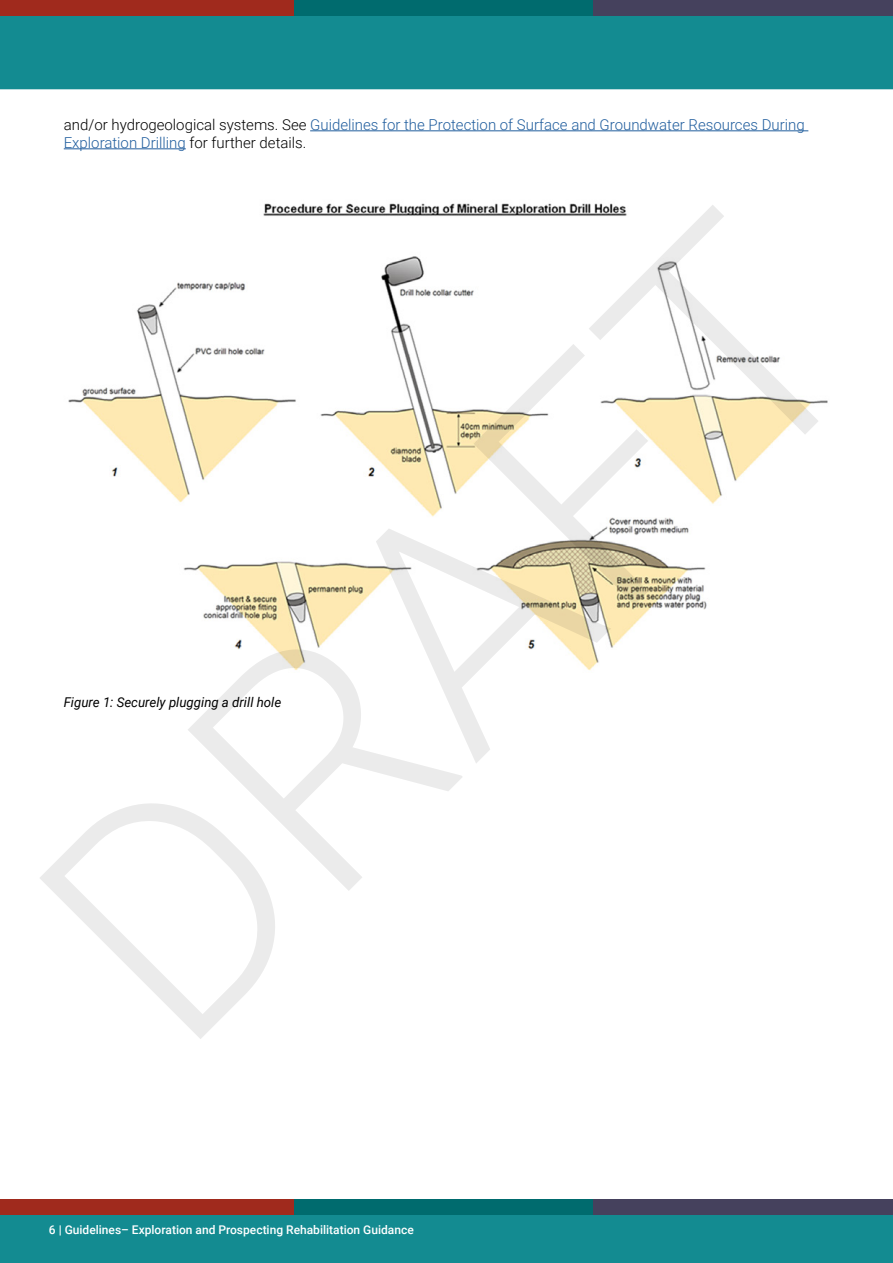
<style>
.page{position:relative;width:893px;height:1263px;background:#fff}
.page>*{position:absolute;margin:0;border:0;box-sizing:border-box;transform-origin:0 0}
.Main_Copy{font:300 15px/18px "Roboto";color:#215e9e}
.Main_Copy-2{font:italic 13.5px "Roboto";color:#000}
.t1{font:500 12px "Roboto";color:#fff}
.s1{color:#000}
</style>
<div class="page">
<div style="left:0;top:15px;width:893px;height:74px;background:#138b91"></div>
<div style="left:0;top:0;width:299px;height:15px;background:#a02a1d"></div>
<div style="left:295px;top:0;width:299px;height:15px;background:#006b6e"></div>
<div style="left:594px;top:0;width:299px;height:15px;background:#45415d"></div>
<div style="left:0;top:1214px;width:893px;height:49px;background:#138b91"></div>
<div style="left:0;top:1199px;width:299px;height:15px;background:#a02a1d"></div>
<div style="left:295px;top:1199px;width:299px;height:15px;background:#006b6e"></div>
<div style="left:594px;top:1199px;width:299px;height:15px;background:#45415d"></div>
<hr style="left:310px;top:130px;width:498px;height:1px;background:#215e9e">
<hr style="left:64px;top:148px;width:122px;height:1px;background:#215e9e">
<img style="left:68px;top:203px;width:760px;height:467px">
<p class="Main_Copy" style="left:64px;top:115px;width:742px"><span class="s1">and/or hydrogeological systems. See</span> Guidelines for the Protection of Surface and Groundwater Resources During<br>Exploration Drilling <span class="s1">for further details.</span></p>
<p class="Main_Copy-2" style="left:64px;top:693px;width:219px">Figure 1: Securely plugging a drill hole</p>
<p class="t1" style="left:49px;top:1221px;width:366px">6 | Guidelines– Exploration and Prospecting Rehabilitation Guidance</p>
</div>
